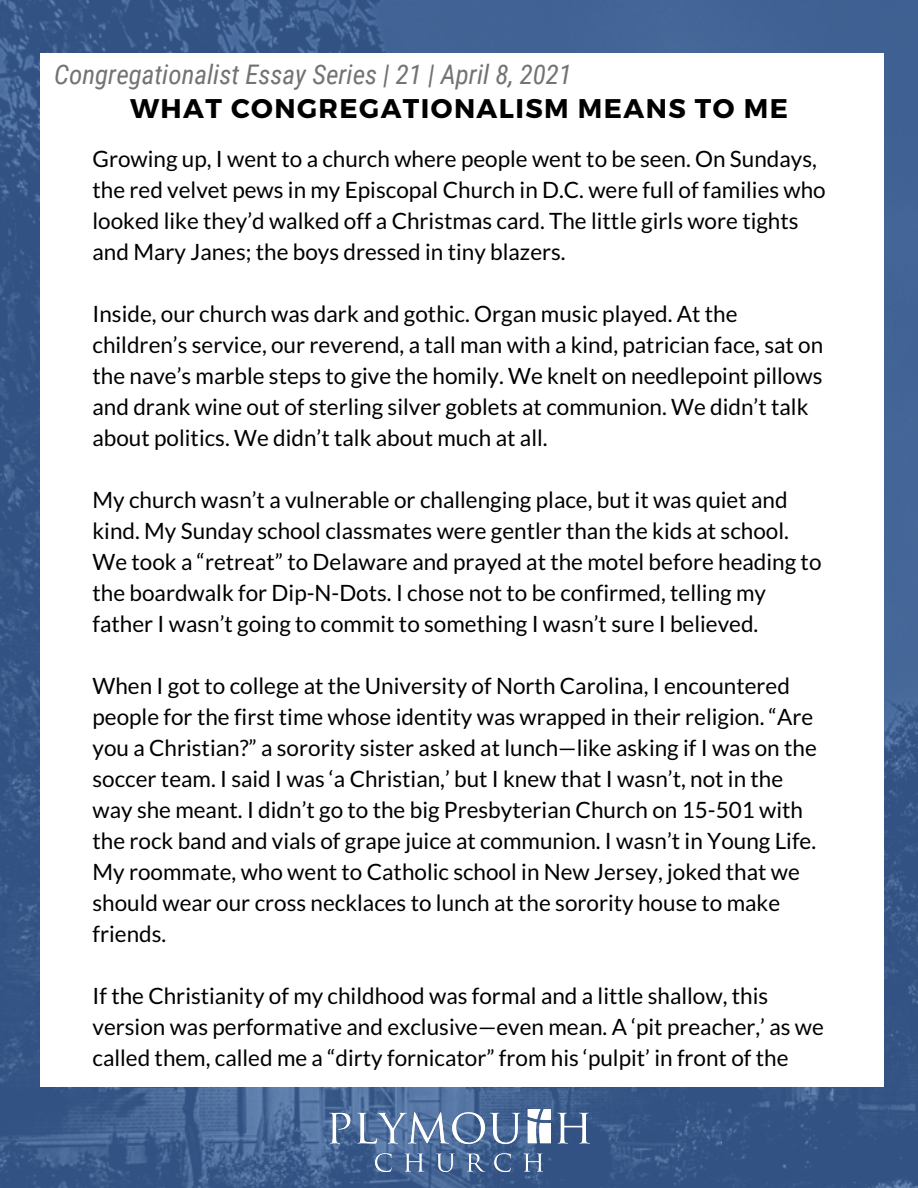
<style>
.page{position:relative;width:918px;height:1188px;background:#fff}
.page>*{position:absolute;margin:0;border:0;box-sizing:border-box;transform-origin:0 0}
.t1{font:italic 27px "Roboto Condensed";color:#737373}
.t2{font:700 27px "Montserrat";letter-spacing:.055em;color:#000}
.t3{font:22.5px/31px "Lato";color:#000}
</style>
<div class="page">
<img style="left:0;top:0;width:918px;height:1188px">
<div style="left:40px;top:53px;width:843px;height:1034px;background:#fff"></div>
<img style="left:329px;top:1110px;width:260px;height:62px">
<p class="t1" style="left:54px;top:59px;width:519px">Congregationalist Essay Series | 21 | April 8, 2021</p>
<p class="t2" style="left:130px;top:91px;width:659px">WHAT CONGREGATIONALISM MEANS TO ME</p>
<p class="t3" style="left:93px;top:142px;width:735px">Growing up, I went to a church where people went to be seen. On Sundays, the red velvet pews in my Episcopal Church in D.C. were full of families who looked like they’d walked off a Christmas card. The little girls wore tights and Mary Janes; the boys dressed in tiny blazers.</p>
<p class="t3" style="left:93px;top:298px;width:732px">Inside, our church was dark and gothic. Organ music played. At the children’s service, our reverend, a tall man with a kind, patrician face, sat on the nave’s marble steps to give the homily. We knelt on needlepoint pillows and drank wine out of sterling silver goblets at communion. We didn’t talk about politics. We didn’t talk about much at all.</p>
<p class="t3" style="left:93px;top:484px;width:731px">My church wasn’t a vulnerable or challenging place, but it was quiet and kind. My Sunday school classmates were gentler than the kids at school.<br>We took a “retreat” to Delaware and prayed at the motel before heading to the boardwalk for Dip-N-Dots. I chose not to be confirmed, telling my father I wasn’t going to commit to something I wasn’t sure I believed.</p>
<p class="t3" style="left:93px;top:670px;width:726px">When I got to college at the University of North Carolina, I encountered people for the first time whose identity was wrapped in their religion. “Are you a Christian?” a sorority sister asked at lunch—like asking if I was on the soccer team. I said I was ‘a Christian,’ but I knew that I wasn’t, not in the way she meant. I didn’t go to the big Presbyterian Church on 15-501 with the rock band and vials of grape juice at communion. I wasn’t in Young Life.<br>My roommate, who went to Catholic school in New Jersey, joked that we should wear our cross necklaces to lunch at the sorority house to make friends.</p>
<p class="t3" style="left:93px;top:980px;width:733px">If the Christianity of my childhood was formal and a little shallow, this version was performative and exclusive—even mean. A ‘pit preacher,’ as we called them, called me a “dirty fornicator” from his ‘pulpit’ in front of the</p>
</div>
